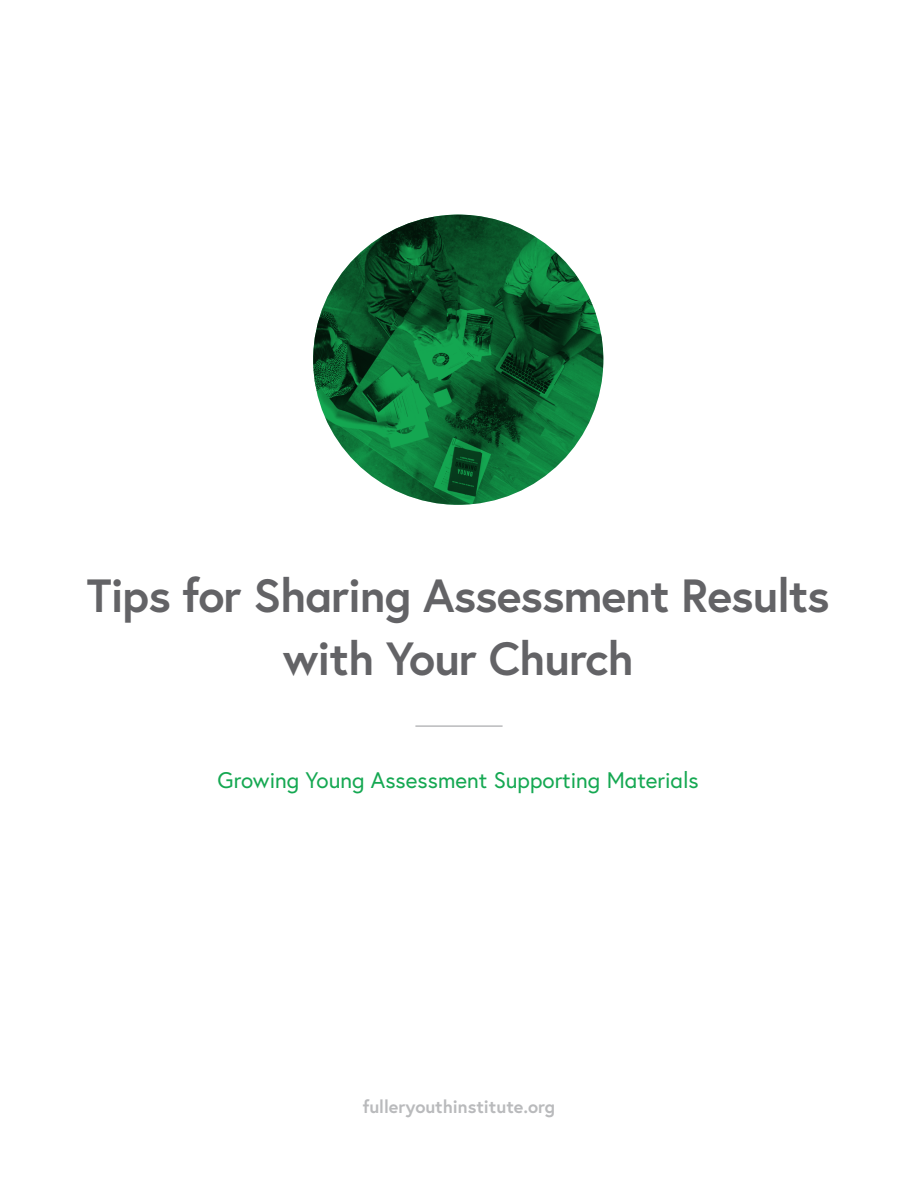
<style>
.page{position:relative;width:918px;height:1188px;background:#fff}
.page>*{position:absolute;margin:0;border:0;box-sizing:border-box;transform-origin:0 0}
.GF1_title_page{font:700 46.5px/63px "Europa";letter-spacing:-.02em;color:#636366;text-align:center}
.GF1_title_page-2{font:22.5px "Europa";color:#15a852}
.GF1_title_page-3{font:700 18px "Europa";color:#b9babc}
</style>
<div class="page">
<img style="left:313px;top:215px;width:290px;height:290px">
<hr style="left:415px;top:725px;width:88px;height:2px;background:#b9babc">
<p class="GF1_title_page" style="left:87px;top:563px;width:744px">Tips for Sharing Assessment Results with Your Church</p>
<p class="GF1_title_page-2" style="left:218px;top:766px;width:483px">Growing Young Assessment Supporting Materials</p>
<p class="GF1_title_page-3" style="left:363px;top:1095px;width:194px">fulleryouthinstitute.org</p>
</div>
